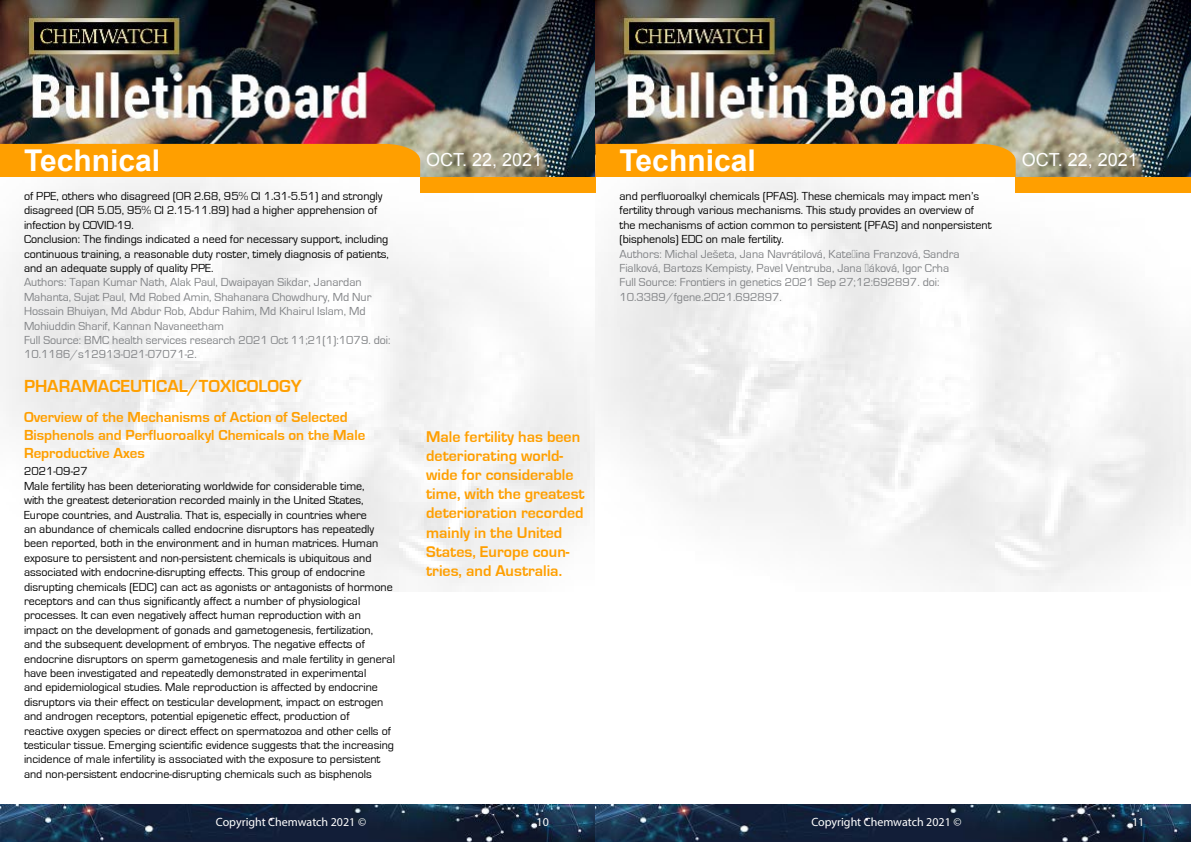
<style>
.page{position:relative;width:1191px;height:842px;background:#fff}
.page>*{position:absolute;margin:0;border:0;box-sizing:border-box;transform-origin:0 0}
.t1{font:700 30px "Arial";color:#fff}
.t2{font:700 18px "Eurostile";color:#ff9f00}
.t3{font:18px "Arial";color:#fff}
.t4{font:700 16px/19.2px "Eurostile";color:#ff9f00}
.t5{font:700 15px/18px "Eurostile";color:#ff9f00}
.t6{font:12px/14.4px "Eurostile";color:#000}
.t7{font:12px/14.4px "Eurostile";color:#808285}
.t8{font:12px "Myriad Pro";color:#fff}
</style>
<div class="page">
<img style="left:0;top:0;width:1191px;height:592px">
<div style="left:420px;top:177px;width:175px;height:15px;background:#ff9f00"></div>
<div style="left:1015px;top:177px;width:176px;height:15px;background:#ff9f00"></div>
<div style="left:0;top:144px;width:420px;height:33px;background:#ff9f00"></div>
<div style="left:595px;top:144px;width:420px;height:33px;background:#ff9f00"></div>
<img style="left:0;top:804px;width:1191px;height:38px">
<h1 class="t1" style="left:24px;top:141px;width:138px">Technical</h1>
<h1 class="t1" style="left:619px;top:141px;width:138px">Technical</h1>
<p class="t6" style="left:24px;top:189px;width:366px">of PPE, others who disagreed (OR 2.68, 95% CI 1.31-5.51) and strongly disagreed (OR 5.05, 95% CI 2.15-11.89) had a higher apprehension of infection by COVID-19.<br>Conclusion: The findings indicated a need for necessary support, including continuous training, a reasonable duty roster, timely diagnosis of patients, and an adequate supply of quality PPE.</p>
<p class="t7" style="left:24px;top:275px;width:368px">Authors: Tapan Kumar Nath, Alak Paul, Dwaipayan Sikdar, Janardan Mahanta, Sujat Paul, Md Robed Amin, Shahanara Chowdhury, Md Nur Hossain Bhuiyan, Md Abdur Rob, Abdur Rahim, Md Khairul Islam, Md Mohiuddin Sharif, Kannan Navaneetham<br>Full Source: BMC health services research 2021 Oct 11;21(1):1079. doi:<br>10.1186/s12913-021-07071-2.</p>
<h2 class="t2" style="left:24px;top:376px;width:279px">PHARAMACEUTICAL/TOXICOLOGY</h2>
<p class="t5" style="left:24px;top:408px;width:343px">Overview of the Mechanisms of Action of Selected<br>Bisphenols and Perfluoroalkyl Chemicals on the Male<br>Reproductive Axes</p>
<p class="t6" style="left:24px;top:464px;width:372px">2021-09-27<br>Male fertility has been deteriorating worldwide for considerable time,<br>with the greatest deterioration recorded mainly in the United States, Europe countries, and Australia. That is, especially in countries where<br>an abundance of chemicals called endocrine disruptors has repeatedly been reported, both in the environment and in human matrices. Human exposure to persistent and non-persistent chemicals is ubiquitous and associated with endocrine-disrupting effects. This group of endocrine disrupting chemicals (EDC) can act as agonists or antagonists of hormone receptors and can thus significantly affect a number of physiological processes. It can even negatively affect human reproduction with an impact on the development of gonads and gametogenesis, fertilization,<br>and the subsequent development of embryos. The negative effects of endocrine disruptors on sperm gametogenesis and male fertility in general have been investigated and repeatedly demonstrated in experimental<br>and epidemiological studies. Male reproduction is affected by endocrine disruptors via their effect on testicular development, impact on estrogen and androgen receptors, potential epigenetic effect, production of<br>reactive oxygen species or direct effect on spermatozoa and other cells of testicular tissue. Emerging scientific evidence suggests that the increasing incidence of male infertility is associated with the exposure to persistent and non-persistent endocrine-disrupting chemicals such as bisphenols</p>
<h2 class="t3" style="left:426px;top:148px;width:118px">Oct. 22, 2021</h2>
<h2 class="t3" style="left:1021px;top:148px;width:118px">Oct. 22, 2021</h2>
<p class="t6" style="left:619px;top:189px;width:374px">and perfluoroalkyl chemicals (PFAS). These chemicals may impact men’s fertility through various mechanisms. This study provides an overview of the mechanisms of action common to persistent (PFAS) and nonpersistent (bisphenols) EDC on male fertility.</p>
<p class="t7" style="left:619px;top:247px;width:341px">Authors: Michal Ješeta, Jana Navrátilová, Kateřina Franzová, Sandra Fialková, Bartozs Kempisty, Pavel Ventruba, Jana Žáková, Igor Crha Full Source: Frontiers in genetics 2021 Sep 27;12:692897. doi:<br>10.3389/fgene.2021.692897.</p>
<h3 class="t4" style="left:426px;top:427px;width:160px">Male fertility has been deteriorating world&shy;wide for considerable time, with the greatest deterioration recorded mainly in the United<br>States, Europe coun&shy;tries, and Australia.</h3>
<p class="t8" style="left:216px;top:815px;width:152px">Copyright Chemwatch 2021 ©</p>
<p class="t8" style="left:536px;top:815px;width:14px">10</p>
<p class="t8" style="left:811px;top:815px;width:152px">Copyright Chemwatch 2021 ©</p>
<p class="t8" style="left:1132px;top:815px;width:14px">11</p>
</div>
